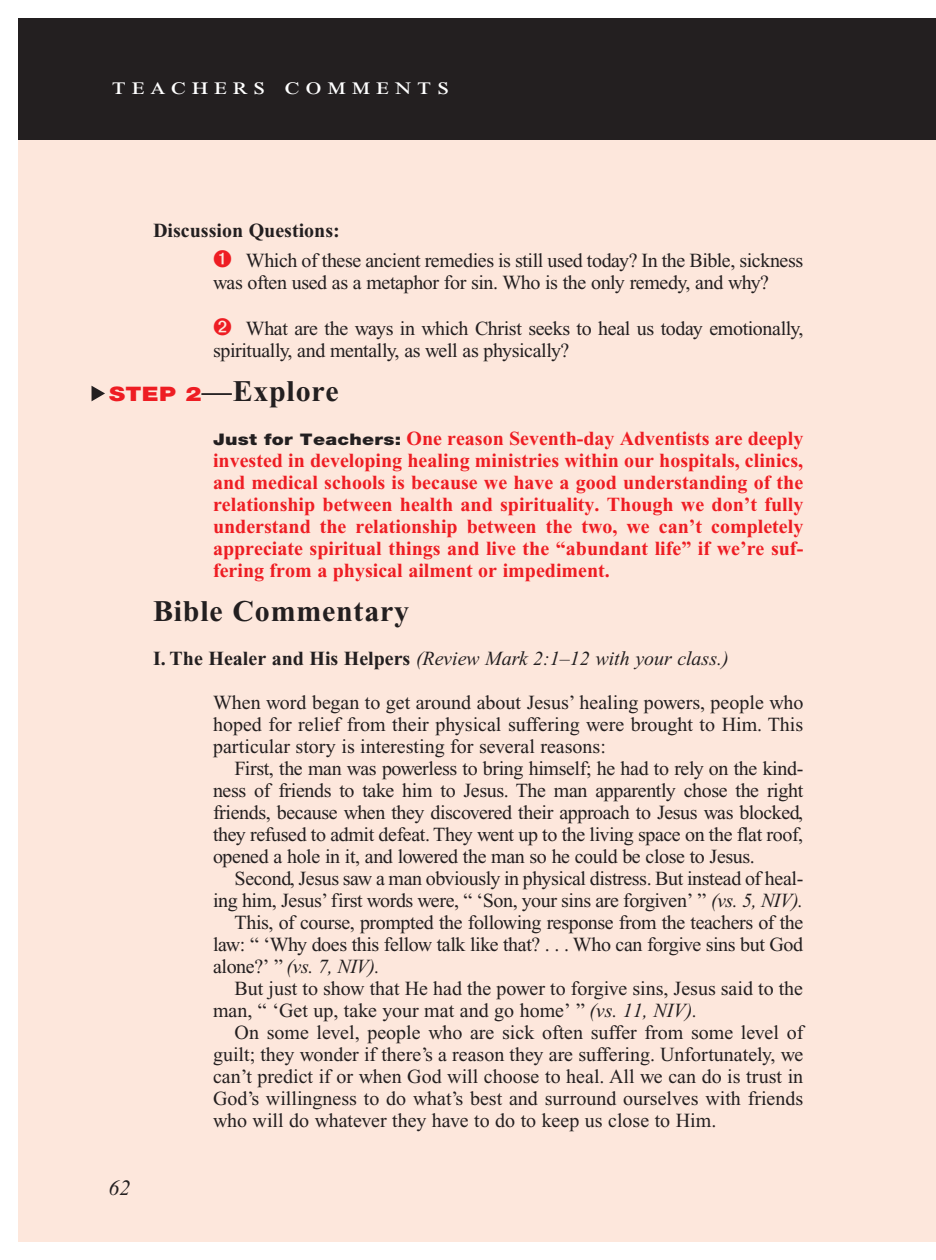
<style>
.page{position:relative;width:936px;height:1260px;background:#fff}
.page>*{position:absolute;margin:0;border:0;box-sizing:border-box;transform-origin:0 0}
.T_Aim_hang_indent{font:700 30px "Times New Roman PS Std";letter-spacing:.025em;color:#231f20}
.T_Aim_bodyXindent{font:700 30px "Times New Roman PS Std";letter-spacing:.025em;color:#231f20}
.t1{font:24px "Times New Roman PS Std";letter-spacing:.2em;color:#fff;scale:1.2 1}
.t2{font:italic 22px "Times New Roman PS Std";color:#231f20}
.Objectives_Body_Text{font:20px/22px "Times New Roman PS Std";letter-spacing:-.02em;color:#231f20;text-align:justify}
.Objectives_Body_Text-2{font:700 20px/22px "Times New Roman PS Std";color:#ee1d23;text-align:justify}
.Bulleted_Points1{font:20px/22px "Times New Roman PS Std";letter-spacing:-.02em;color:#231f20}
.Objectives_Body_Text-3{font:20px/22px "Times New Roman PS Std";color:#231f20}
.Roman_Numeral_Sub_He{font:italic 20px "Times New Roman PS Std";color:#231f20}
.Roman_Numeral_Sub_He-2{font:700 20px "Times New Roman PS Std";color:#231f20}
.s1{font-family:"Helvetica Neue LT Std";font-weight:900;font-size:20px;color:#ee1d23}
.s2{font-family:"Helvetica Neue LT Std";font-weight:900;font-size:16px;color:#231f20}
.s3{font-weight:700;font-style:normal}
.s4{font-style:italic}
</style>
<div class="page">
<div style="left:18px;top:134px;width:918px;height:1108px;background:#fde7dc"></div>
<div style="left:900px;top:18px;width:36px;height:122px;background:#231f20"></div>
<div style="left:18px;top:18px;width:882px;height:122px;background:#231f20"></div>
<svg style="left:92px;top:386px;width:13px;height:15px"></svg>
<p class="t1" style="left:112px;top:73px;width:283px">teachers comments</p>
<p class="Roman_Numeral_Sub_He-2" style="left:153px;top:219px;width:188px">Discussion Questions:</p>
<p class="Bulleted_Points1" style="left:213px;top:249px;width:592px;text-indent:33px">Which of these ancient remedies is still used today? In the Bible, sickness was often used as a metaphor for sin. Who is the only remedy, and why?</p>
<p class="Bulleted_Points1" style="left:213px;top:317px;width:592px;text-indent:33px">What are the ways in which Christ seeks to heal us today emotionally, spiritually, and mentally, as well as physically?</p>
<p class="T_Aim_bodyXindent" style="left:109px;top:374px;width:231px"><span class="s1">STEP 2</span>—Explore</p>
<p class="Objectives_Body_Text-2" style="left:213px;top:427px;width:592px"><span class="s2">Just for Teachers:</span> One reason Seventh-day Adventists are deeply invested in developing healing ministries within our hospitals, clinics, and medical schools is because we have a good understanding of the relationship between health and spirituality. Though we don’t fully understand the relationship between the two, we can’t completely appreciate spiritual things and live the “abundant life” if we’re suf&shy;fering from a physical ailment or impediment.</p>
<p class="T_Aim_hang_indent" style="left:153px;top:594px;width:258px">Bible Commentary</p>
<p class="Roman_Numeral_Sub_He" style="left:153px;top:648px;width:577px"><span class="s3">I. The Healer and His Helpers</span> (Review Mark 2:1–12 with your class.)</p>
<p class="Objectives_Body_Text" style="left:213px;top:691px;width:592px">When word began to get around about Jesus’ healing powers, people who hoped for relief from their physical suffering were brought to Him. This particular story is interesting for several reasons:</p>
<p class="Objectives_Body_Text" style="left:213px;top:757px;width:592px;text-indent:22px">First, the man was powerless to bring himself; he had to rely on the kind&shy;ness of friends to take him to Jesus. The man apparently chose the right friends, because when they discovered their approach to Jesus was blocked, they refused to admit defeat. They went up to the living space on the flat roof, opened a hole in it, and lowered the man so he could be close to Jesus.</p>
<p class="Objectives_Body_Text" style="left:213px;top:867px;width:592px;text-align:right">Second, Jesus saw a man obviously in physical distress. But instead of heal&shy;ing him, Jesus’ first words were, “ ‘Son, your sins are forgiven’ ” <span class="s4">(vs. 5, NIV).</span></p>
<p class="Objectives_Body_Text" style="left:213px;top:911px;width:592px;text-indent:22px">This, of course, prompted the following response from the teachers of the law: “ ‘Why does this fellow talk like that? . . . Who can forgive sins but God alone?’ ” <span class="s4">(vs. 7, NIV).</span></p>
<p class="Objectives_Body_Text-3" style="left:213px;top:977px;width:592px;text-indent:22px">But just to show that He had the power to forgive sins, Jesus said to the man, “ ‘Get up, take your mat and go home’ ” <span class="s4">(vs. 11, NIV).</span></p>
<p class="Objectives_Body_Text" style="left:213px;top:1021px;width:592px;text-indent:22px">On some level, people who are sick often suffer from some level of guilt; they wonder if there’s a reason they are suffering. Unfortunately, we can’t predict if or when God will choose to heal. All we can do is trust in God’s willingness to do what’s best and surround ourselves with friends who will do whatever they have to do to keep us close to Him.</p>
<p class="t2" style="left:109px;top:1176px;width:24px">62</p>
</div>
